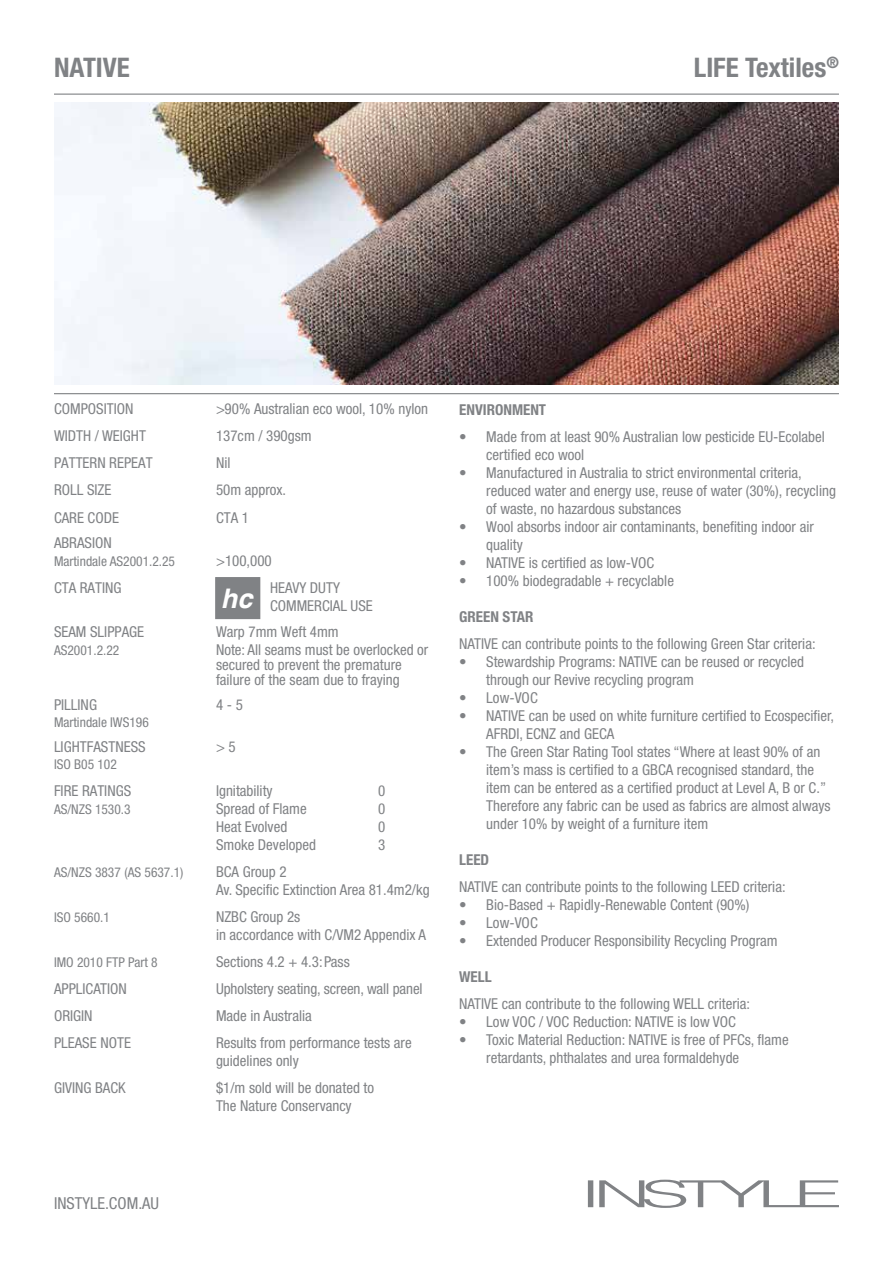
<style>
.page{position:relative;width:893px;height:1263px;background:#fff}
.page>*{position:absolute;margin:0;border:0;box-sizing:border-box;transform-origin:0 0}
.t1{font:700 condensed 27px "Helvetica Neue LT Std";color:#808285}
.t2{font:italic 700 27px "Helvetica";color:#fff}
.t3{font:condensed 16.5px "Helvetica Neue LT Std";color:#808285}
.t4{font:condensed 15px/18px "Helvetica Neue LT Std";color:#808285}
.t5{font:700 condensed 15px "Helvetica Neue LT Std";color:#808285}
.t6{font:condensed 13.5px "Helvetica Neue LT Std";color:#808285}
</style>
<div class="page">
<svg style="left:588px;top:1180px;width:251px;height:28px"></svg>
<hr style="left:54px;top:94px;width:785px;height:1px;background:#808285">
<hr style="left:54px;top:393px;width:785px;height:1px;background:#808285">
<div style="left:215px;top:577px;width:45px;height:42px;background:#808285"></div>
<img style="left:54px;top:102px;width:785px;height:282px">
<h1 class="t1" style="left:54px;top:52px;width:77px">NATIVE</h1>
<h1 class="t1" style="left:694px;top:52px;width:147px">LIFE Textiles<sup>®</sup></h1>
<p class="t4" style="left:54px;top:400px;width:81px">COMPOSITION</p>
<p class="t4" style="left:216px;top:400px;width:214px">&gt;90% Australian eco wool, 10% nylon</p>
<p class="t4" style="left:54px;top:427px;width:93px">WIDTH / WEIGHT</p>
<p class="t4" style="left:216px;top:427px;width:97px">137cm / 390gsm</p>
<p class="t4" style="left:54px;top:454px;width:100px">PATTERN REPEAT</p>
<p class="t4" style="left:216px;top:454px;width:16px">Nil</p>
<p class="t4" style="left:54px;top:481px;width:59px">ROLL SIZE</p>
<p class="t4" style="left:216px;top:481px;width:72px">50m approx.</p>
<p class="t4" style="left:54px;top:508px;width:67px">CARE CODE</p>
<p class="t4" style="left:216px;top:508px;width:35px">CTA 1</p>
<p class="t4" style="left:54px;top:534px;width:59px">ABRASION</p>
<p class="t6" style="left:54px;top:553px;width:123px">Martindale AS2001.2.25</p>
<p class="t4" style="left:216px;top:552px;width:57px">&gt;100,000</p>
<p class="t4" style="left:54px;top:579px;width:69px">CTA RATING</p>
<p class="t4" style="left:270px;top:579px;width:104px">HEAVY DUTY<br>COMMERCIAL USE</p>
<p class="t4" style="left:54px;top:622px;width:92px">SEAM SLIPPAGE</p>
<p class="t4" style="left:216px;top:622px;width:124px">Warp 7mm Weft 4mm</p>
<p class="t6" style="left:54px;top:642px;width:67px">AS2001.2.22</p>
<p class="t4" style="left:216px;top:642px;width:214px;line-height:15px">Note: All seams must be overlocked or secured to prevent the premature failure of the seam due to fraying</p>
<p class="t4" style="left:54px;top:696px;width:45px">PILLING</p>
<p class="t4" style="left:216px;top:696px;width:28px">4 - 5</p>
<p class="t6" style="left:54px;top:714px;width:96px">Martindale IWS196</p>
<p class="t4" style="left:54px;top:738px;width:93px">LIGHTFASTNESS</p>
<p class="t4" style="left:216px;top:738px;width:21px">&gt; 5</p>
<p class="t6" style="left:54px;top:756px;width:64px">ISO B05 102</p>
<p class="t4" style="left:54px;top:781px;width:79px">FIRE RATINGS</p>
<p class="t4" style="left:216px;top:781px;width:58px">Ignitability</p>
<p class="t4" style="left:378px;top:781px;width:9px">0</p>
<p class="t6" style="left:54px;top:801px;width:78px">AS/NZS 1530.3</p>
<p class="t4" style="left:216px;top:799px;width:92px">Spread of Flame</p>
<p class="t4" style="left:378px;top:799px;width:9px">0</p>
<p class="t4" style="left:216px;top:817px;width:73px">Heat Evolved</p>
<p class="t4" style="left:378px;top:817px;width:9px">0</p>
<p class="t4" style="left:216px;top:835px;width:101px">Smoke Developed</p>
<p class="t4" style="left:378px;top:835px;width:9px">3</p>
<p class="t6" style="left:54px;top:864px;width:131px">AS/NZS 3837 (AS 5637.1)</p>
<p class="t4" style="left:216px;top:862px;width:215px">BCA Group 2<br>Av. Specific Extinction Area 81.4m2/kg</p>
<p class="t6" style="left:54px;top:909px;width:57px">ISO 5660.1</p>
<p class="t4" style="left:216px;top:907px;width:212px">NZBC Group 2s<br>in accordance with C/VM2 Appendix A</p>
<p class="t6" style="left:54px;top:954px;width:105px">IMO 2010 FTP Part 8</p>
<p class="t4" style="left:216px;top:952px;width:135px">Sections 4.2 + 4.3:Pass</p>
<p class="t4" style="left:54px;top:979px;width:74px">APPLICATION</p>
<p class="t4" style="left:216px;top:979px;width:208px">Upholstery seating, screen, wall panel</p>
<p class="t4" style="left:54px;top:1006px;width:40px">ORIGIN</p>
<p class="t4" style="left:216px;top:1006px;width:97px">Made in Australia</p>
<p class="t4" style="left:54px;top:1033px;width:78px">PLEASE NOTE</p>
<p class="t4" style="left:216px;top:1033px;width:197px">Results from performance tests are guidelines only</p>
<p class="t4" style="left:54px;top:1078px;width:73px">GIVING BACK</p>
<p class="t4" style="left:216px;top:1078px;width:160px">$1/m sold will be donated to<br>The Nature Conservancy</p>
<h1 class="t2" style="left:221px;top:576px;width:33px">hc</h1>
<p class="t5" style="left:459px;top:400px;width:88px">ENVIRONMENT</p>
<p class="t4" style="left:486px;top:427px;width:340px;text-indent:-27px">• Made from at least 90% Australian low pesticide EU-Ecolabel certified eco wool</p>
<p class="t4" style="left:486px;top:463px;width:351px;text-indent:-27px">• Manufactured in Australia to strict environmental criteria, reduced water and energy use, reuse of water (30%), recycling of waste, no hazardous substances</p>
<p class="t4" style="left:486px;top:517px;width:329px;text-indent:-27px">• Wool absorbs indoor air contaminants, benefiting indoor air quality</p>
<p class="t4" style="left:459px;top:553px;width:196px">• NATIVE is certified as low-VOC</p>
<p class="t4" style="left:459px;top:571px;width:216px">• 100% biodegradable + recyclable</p>
<p class="t5" style="left:459px;top:607px;width:76px">GREEN STAR</p>
<p class="t4" style="left:459px;top:634px;width:358px">NATIVE can contribute points to the following Green Star criteria:</p>
<p class="t4" style="left:486px;top:652px;width:319px;text-indent:-27px">• Stewardship Programs: NATIVE can be reused or recycled through our Revive recycling program</p>
<p class="t4" style="left:459px;top:688px;width:80px">• Low-VOC</p>
<p class="t4" style="left:486px;top:706px;width:349px;text-indent:-27px">• NATIVE can be used on white furniture certified to Ecospecifier,<br>AFRDI, ECNZ and GECA</p>
<p class="t4" style="left:486px;top:742px;width:346px;text-indent:-27px">• The Green Star Rating Tool states “Where at least 90% of an item’s mass is certified to a GBCA recognised standard, the item can be entered as a certified product at Level A, B or C.” Therefore any fabric can be used as fabrics are almost always under 10% by weight of a furniture item</p>
<p class="t5" style="left:459px;top:850px;width:31px">LEED</p>
<p class="t4" style="left:459px;top:877px;width:328px">NATIVE can contribute points to the following LEED criteria:</p>
<p class="t4" style="left:459px;top:895px;width:292px">• Bio-Based + Rapidly-Renewable Content (90%)</p>
<p class="t4" style="left:459px;top:913px;width:80px">• Low-VOC</p>
<p class="t4" style="left:459px;top:931px;width:320px">• Extended Producer Responsibility Recycling Program</p>
<p class="t5" style="left:459px;top:967px;width:34px">WELL</p>
<p class="t4" style="left:459px;top:994px;width:292px">NATIVE can contribute to the following WELL criteria:</p>
<p class="t4" style="left:459px;top:1012px;width:278px">• Low VOC / VOC Reduction: NATIVE is low VOC</p>
<p class="t4" style="left:486px;top:1030px;width:304px;text-indent:-27px">• Toxic Material Reduction: NATIVE is free of PFCs, flame retardants, phthalates and urea formaldehyde</p>
<p class="t3" style="left:54px;top:1193px;width:107px">INSTYLE.COM.AU</p>
</div>
